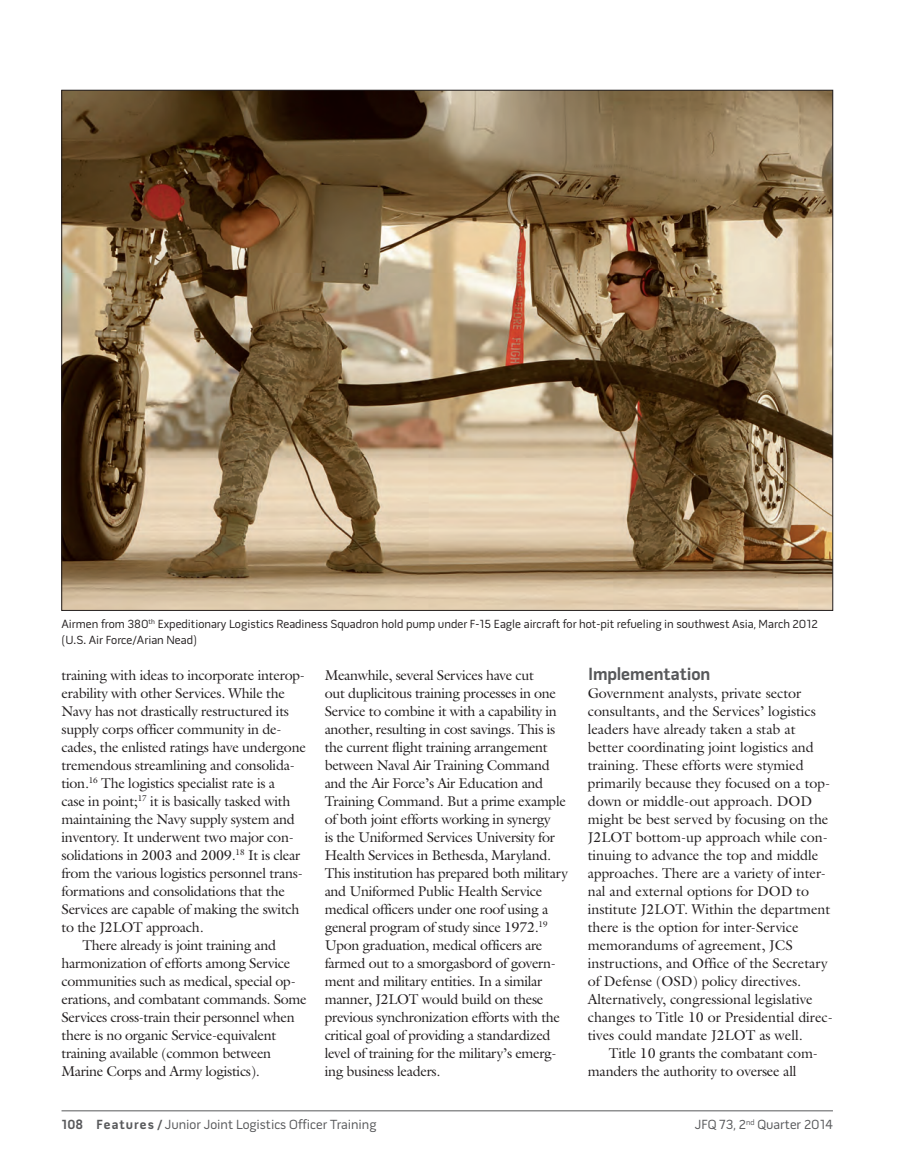
<style>
.page{position:relative;width:905px;height:1175px;background:#fff}
.page>*{position:absolute;margin:0;border:0;box-sizing:border-box;transform-origin:0 0}
.t1{font:700 18px "Pill Gothic 600 mg";letter-spacing:-.005em;color:#57585a}
.t2{font:14.25px/18px "Galliard Std";letter-spacing:-.02em;color:#231f20}
.t3{font:13.5px "Pill Gothic 600 mg";color:#57585a}
.t4{font:12px/15px "Pill Gothic 600 mg";color:#231f20}
.s1{font-weight:700}
</style>
<div class="page">
<hr style="left:62px;top:1110px;width:770px;height:1px;background:#57585a">
<img style="left:61px;top:90px;width:769px;height:520px">
<p class="t4" style="left:62px;top:618px;width:758px">Airmen from 380<sup>th</sup> Expeditionary Logistics Readiness Squadron hold pump under F-15 Eagle aircraft for hot-pit refueling in southwest Asia, March 2012 (U.S. Air Force/Arian Nead)</p>
<p class="t2" style="left:62px;top:665px;width:245px">training with ideas to incorporate interop-</p>
<p class="t2" style="left:62px;top:683px;width:225px">erability with other Services. While the</p>
<p class="t2" style="left:62px;top:701px;width:229px">Navy has not drastically restructured its</p>
<p class="t2" style="left:62px;top:719px;width:222px">supply corps officer community in de-</p>
<p class="t2" style="left:62px;top:737px;width:246px">cades, the enlisted ratings have undergone</p>
<p class="t2" style="left:62px;top:755px;width:235px">tremendous streamlining and consolida-</p>
<p class="t2" style="left:62px;top:773px;width:215px">tion.<sup>16</sup> The logistics specialist rate is a</p>
<p class="t2" style="left:61px;top:791px;width:230px">case in point;<sup>17</sup> it is basically tasked with</p>
<p class="t2" style="left:61px;top:809px;width:235px">maintaining the Navy supply system and</p>
<p class="t2" style="left:61px;top:827px;width:234px">inventory. It underwent two major con-</p>
<p class="t2" style="left:61px;top:845px;width:240px">solidations in 2003 and 2009.<sup>18</sup> It is clear</p>
<p class="t2" style="left:61px;top:863px;width:243px">from the various logistics personnel trans-</p>
<p class="t2" style="left:61px;top:881px;width:225px">formations and consolidations that the</p>
<p class="t2" style="left:61px;top:899px;width:239px">Services are capable of making the switch</p>
<p class="t2" style="left:61px;top:917px;width:144px">to the J2LOT approach.</p>
<p class="t2" style="left:83px;top:935px;width:195px">There already is joint training and</p>
<p class="t2" style="left:61px;top:953px;width:230px">harmonization of efforts among Service</p>
<p class="t2" style="left:61px;top:971px;width:236px">communities such as medical, special op-</p>
<p class="t2" style="left:61px;top:989px;width:247px">erations, and combatant commands. Some</p>
<p class="t2" style="left:61px;top:1007px;width:235px">Services cross-train their personnel when</p>
<p class="t2" style="left:61px;top:1025px;width:216px">there is no organic Service-equivalent</p>
<p class="t2" style="left:61px;top:1043px;width:211px">training available (common between</p>
<p class="t2" style="left:61px;top:1061px;width:200px">Marine Corps and Army logistics).</p>
<p class="t2" style="left:324px;top:665px;width:245px">Meanwhile, several Services have cut<br>out duplicitous training processes in one Service to combine it with a capability in another, resulting in cost savings. This is the current flight training arrangement between Naval Air Training Command and the Air Force’s Air Education and Training Command. But a prime example of both joint efforts working in synergy<br>is the Uniformed Services University for Health Services in Bethesda, Maryland.<br>This institution has prepared both military and Uniformed Public Health Service medical officers under one roof using a general program of study since 1972.<sup>19<br></sup>Upon graduation, medical officers are farmed out to a smorgasbord of govern&shy;ment and military entities. In a similar manner, J2LOT would build on these previous synchronization efforts with the critical goal of providing a standardized level of training for the military’s emerg&shy;ing business leaders.</p>
<p class="t1" style="left:588px;top:666px;width:124px">Implementation</p>
<p class="t2" style="left:588px;top:683px;width:247px">Government analysts, private sector consultants, and the Services’ logistics leaders have already taken a stab at better coordinating joint logistics and training. These efforts were stymied primarily because they focused on a top&shy;down or middle-out approach. DOD might be best served by focusing on the J2LOT bottom-up approach while con&shy;tinuing to advance the top and middle approaches. There are a variety of inter&shy;nal and external options for DOD to institute J2LOT. Within the department there is the option for inter-Service memorandums of agreement, JCS instructions, and Office of the Secretary of Defense (OSD) policy directives.<br>Alternatively, congressional legislative changes to Title 10 or Presidential direc&shy;tives could mandate J2LOT as well.</p>
<p class="t2" style="left:588px;top:1043px;width:232px;text-indent:21px">Title 10 grants the combatant com&shy;manders the authority to oversee all</p>
<p class="t3" style="left:62px;top:1119px;width:316px"><span class="s1">108 Features /</span> Junior Joint Logistics Officer Training</p>
<p class="t3" style="left:695px;top:1119px;width:139px">JFQ 73, 2<sup>nd</sup> Quarter 2014</p>
</div>
